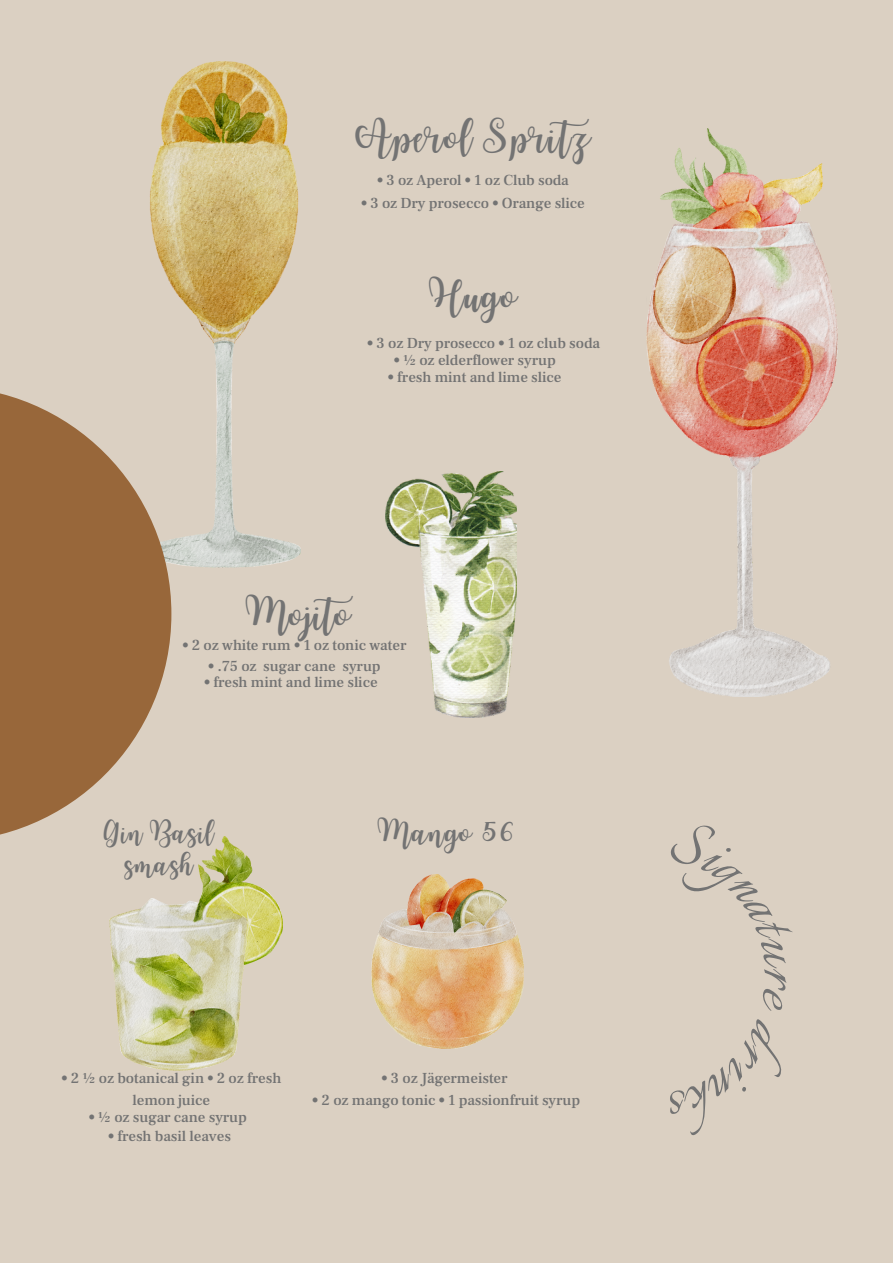
<style>
.page{position:relative;width:893px;height:1264px;background:#fff}
.page>*{position:absolute;margin:0;border:0;box-sizing:border-box;transform-origin:0 0}
.t1{font:73.5px "Italianno";color:#737373}
.t2{font:33px "Joshico";letter-spacing:.04em;color:#737373}
.t3{font:25.5px "Joshico";letter-spacing:.045em;color:#737373}
.t4{font:22.5px/31.5px "Joshico";letter-spacing:.045em;color:#737373;text-align:center}
.t5{font:500 15px "Frank Ruhl Libre";letter-spacing:-.01em;color:#737373}
</style>
<div class="page">
<div style="left:0;top:0;width:892px;height:1262px;background:#dbd0c2"></div>
<img style="left:646px;top:129px;width:191px;height:567px">
<img style="left:371px;top:874px;width:152px;height:174px">
<img style="left:110px;top:836px;width:173px;height:234px">
<img style="left:150px;top:62px;width:150px;height:505px">
<img style="left:385px;top:471px;width:131px;height:246px">
<svg style="left:0;top:386px;width:171px;height:455px;fill:#98673a"></svg>
<p class="t2" style="left:355px;top:108px;width:246px">Aperol Spritz</p>
<p class="t5" style="left:377px;top:171px;width:193px">• 3 oz Aperol • 1 oz Club soda</p>
<p class="t5" style="left:361px;top:193px;width:225px">• 3 oz Dry prosecco • Orange slice</p>
<p class="t2" style="left:429px;top:268px;width:89px">Hugo</p>
<p class="t5" style="left:367px;top:333px;width:234px">• 3 oz Dry prosecco • 1 oz club soda</p>
<p class="t5" style="left:388px;top:367px;width:175px">• fresh mint and lime slice</p>
<p class="t5" style="left:393px;top:350px;width:163px">• ½ oz elderflower syrup</p>
<p class="t2" style="left:248px;top:585px;width:117px">Mojito</p>
<p class="t5" style="left:182px;top:636px;width:225px">• 2 oz white rum • 1 oz tonic water</p>
<p class="t5" style="left:208px;top:656px;width:174px">• .75 oz sugar cane syrup</p>
<p class="t5" style="left:204px;top:673px;width:175px">• fresh mint and lime slice</p>
<p class="t4" style="left:104px;top:816px;width:112px">Gin Basil smash</p>
<p class="t3" style="left:380px;top:810px;width:136px">Mango 56</p>
<p class="t5" style="left:61px;top:1068px;width:221px">• 2 ½ oz botanical gin • 2 oz fresh</p>
<p class="t5" style="left:132px;top:1090px;width:79px">lemon juice</p>
<p class="t5" style="left:89px;top:1108px;width:160px">• ½ oz sugar cane syrup</p>
<p class="t5" style="left:108px;top:1127px;width:124px">• fresh basil leaves</p>
<p class="t5" style="left:381px;top:1068px;width:127px">• 3 oz Jägermeister</p>
<p class="t5" style="left:312px;top:1090px;width:269px">• 2 oz mango tonic • 1 passionfruit syrup</p>
<p class="t1" style="left:823px;top:966px;width:26px;rotate:90deg">r</p>
</div>
